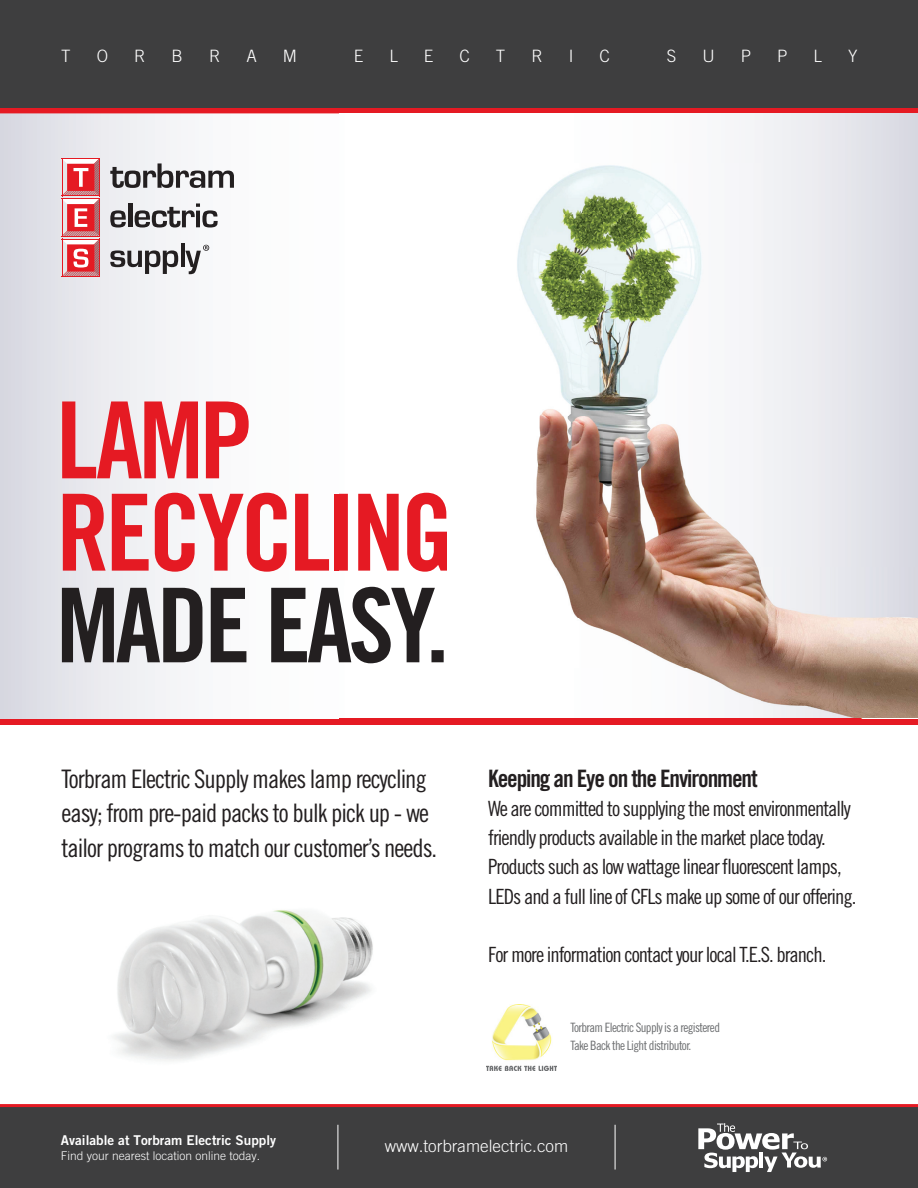
<style>
.page{position:relative;width:918px;height:1188px;background:#fff}
.page>*{position:absolute;margin:0;border:0;box-sizing:border-box;transform-origin:0 0}
.t1{font:106.5px "Trade Gothic LT Std Bd Cn 20";letter-spacing:-.04em;color:#e51a23}
.t2{font:103.2px "Trade Gothic LT Std Bd Cn 20";letter-spacing:-.04em;color:#231f20}
.t3{font:25.5px/34.5px "Trade Gothic LT Std Cn 18";letter-spacing:-.04em;color:#231f20}
.t4{font:24px "Trade Gothic LT Std Bd Cn 20";letter-spacing:-.05em;color:#231f20}
.t5{font:21px/29.2px "Trade Gothic LT Std Cn 18";letter-spacing:-.05em;color:#231f20}
.t6{font:300 17.1px "Trade Gothic LT Std";color:#fff}
.t7{font:13.5px "Trade Gothic LT Std Bd 2";color:#fff}
.t8{font:12.9px/18.5px "Trade Gothic LT Std Cn 18";letter-spacing:-.05em;color:#6d6f71}
.t9{font:300 12px "Trade Gothic LT Std";color:#fff}
</style>
<div class="page">
<img style="left:114px;top:910px;width:259px;height:151px">
<div style="left:0;top:1107px;width:918px;height:81px;background:#3e3e3f"></div>
<hr style="left:338px;top:1125px;width:1px;height:45px;background:#fff">
<hr style="left:615px;top:1125px;width:1px;height:45px;background:#fff">
<svg style="left:698px;top:1123px;width:129px;height:49px"></svg>
<div style="left:0;top:0;width:918px;height:108px;background:#3e3e3f"></div>
<div style="left:0;top:108px;width:918px;height:6px;background:#e51a23"></div>
<hr style="left:0;top:1104px;width:918px;height:3px;background:#e51a23">
<svg style="left:0;top:113px;width:339px;height:606px"></svg>
<div style="left:0;top:719px;width:918px;height:6px;background:#e51a23"></div>
<svg style="left:110px;top:163px;width:124px;height:25px"></svg>
<svg style="left:110px;top:210px;width:16px;height:18px"></svg>
<hr style="left:128px;top:203px;width:4px;height:24px;background:#231f20">
<svg style="left:135px;top:203px;width:83px;height:25px"></svg>
<svg style="left:110px;top:250px;width:68px;height:24px"></svg>
<hr style="left:181px;top:244px;width:4px;height:23px;background:#231f20">
<hr style="left:62px;top:158px;width:38px;height:1px;background:#e51a23">
<svg style="left:62px;top:159px;width:38px;height:118px"></svg>
<svg style="left:185px;top:245px;width:24px;height:29px"></svg>
<img style="left:486px;top:1005px;width:70px;height:65px">
<img style="left:339px;top:113px;width:579px;height:354px">
<img style="left:536px;top:467px;width:382px;height:50px">
<img style="left:536px;top:517px;width:382px;height:51px">
<img style="left:556px;top:568px;width:362px;height:50px">
<img style="left:339px;top:618px;width:579px;height:101px">
<img style="left:339px;top:493px;width:108px;height:79px">
<img style="left:339px;top:587px;width:105px;height:76px">
<p class="t6" style="left:61px;top:46px;width:11px">T</p>
<p class="t6" style="left:97px;top:46px;width:13px">O</p>
<p class="t6" style="left:134px;top:46px;width:13px">R</p>
<p class="t6" style="left:172px;top:46px;width:13px">B</p>
<p class="t6" style="left:209px;top:46px;width:13px">R</p>
<p class="t6" style="left:246px;top:46px;width:12px">A</p>
<p class="t6" style="left:283px;top:46px;width:16px">M</p>
<p class="t6" style="left:354px;top:46px;width:11px">E</p>
<p class="t6" style="left:389px;top:46px;width:10px">L</p>
<p class="t6" style="left:424px;top:46px;width:11px">E</p>
<p class="t6" style="left:459px;top:46px;width:12px">C</p>
<p class="t6" style="left:496px;top:46px;width:11px">T</p>
<p class="t6" style="left:531px;top:46px;width:13px">R</p>
<p class="t6" style="left:569px;top:46px;width:6px">I</p>
<p class="t6" style="left:600px;top:46px;width:12px">C</p>
<p class="t6" style="left:667px;top:46px;width:11px">S</p>
<p class="t6" style="left:702px;top:46px;width:14px">U</p>
<p class="t6" style="left:741px;top:46px;width:12px">P</p>
<p class="t6" style="left:777px;top:46px;width:12px">P</p>
<p class="t6" style="left:814px;top:46px;width:10px">L</p>
<p class="t6" style="left:848px;top:46px;width:11px">Y</p>
<h1 class="t1" style="left:56px;top:376px;width:198px">LAMP</h1>
<h1 class="t1" style="left:56px;top:468px;width:399px">RECYCLING</h1>
<h2 class="t2" style="left:56px;top:563px;width:394px">MADE EASY.</h2>
<p class="t3" style="left:62px;top:761px;width:377px">Torbram Electric Supply makes lamp recycling easy; from pre-paid packs to bulk pick up - we tailor programs to match our customer’s needs.</p>
<p class="t4" style="left:488px;top:763px;width:271px">Keeping an Eye on the Environment</p>
<p class="t5" style="left:488px;top:793px;width:370px">We are committed to supplying the most environmentally friendly products available in the market place today.<br>Products such as low wattage linear fluorescent lamps, LEDs and a full line of CFLs make up some of our offering.</p>
<p class="t5" style="left:488px;top:940px;width:340px">For more information contact your local T.E.S. branch.</p>
<p class="t7" style="left:61px;top:1132px;width:217px">Available at Torbram Electric Supply</p>
<p class="t9" style="left:61px;top:1149px;width:201px">Find your nearest location online today.</p>
<p class="t8" style="left:570px;top:1018px;width:151px">Torbram Electric Supply is a registered<br>Take Back the Light distributor.</p>
<p class="t6" style="left:385px;top:1136px;width:185px">www.torbramelectric.com</p>
</div>
